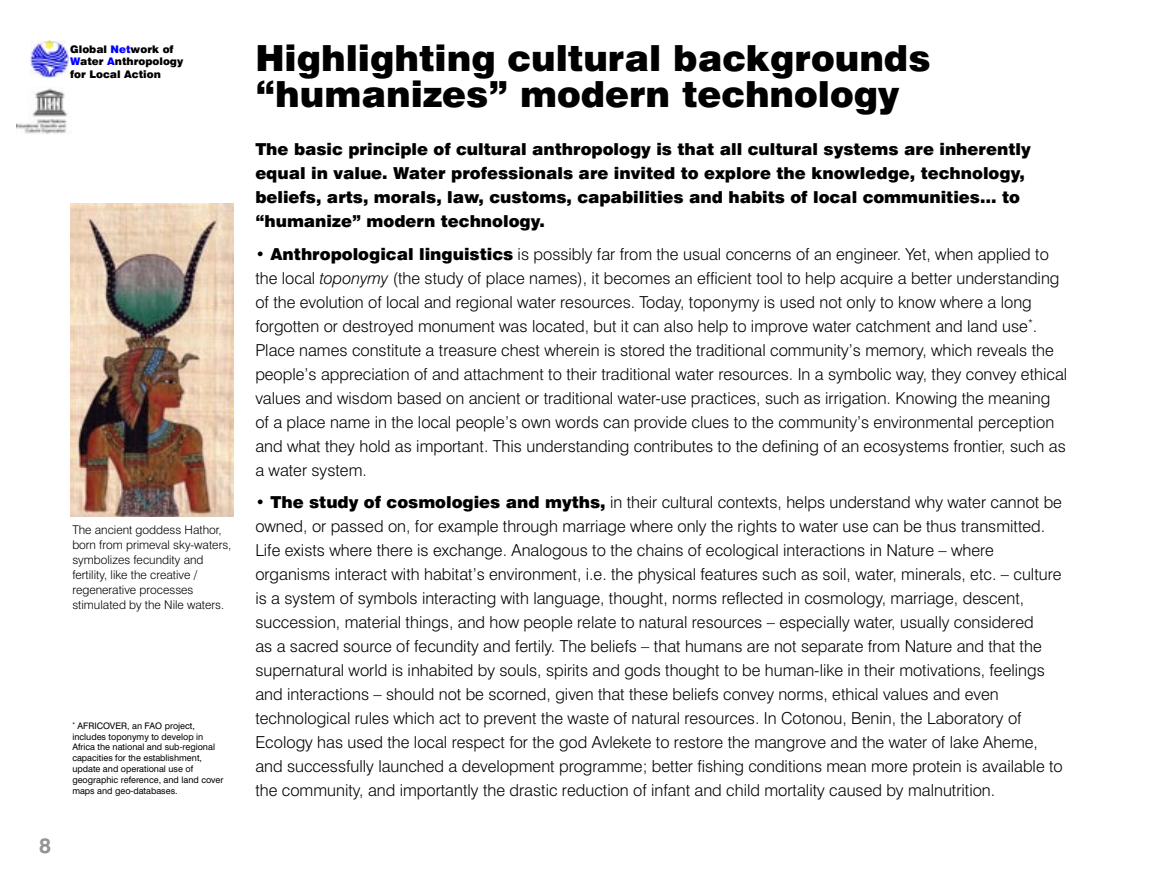
<style>
.page{position:relative;width:1149px;height:893px;background:#fff}
.page>*{position:absolute;margin:0;border:0;box-sizing:border-box;transform-origin:0 0}
.t1{font:900 36px/36px "Swiss 721 BT";color:#000}
.t2{font:21px "Swiss 721 BT Bold Rounded";color:#939393}
.t3{font:300 16.5px/24px "Swiss 721 BT";color:#000}
.t4{font:900 16.5px/24px "Swiss 721 BT";color:#000}
.t5{font:300 12px/15px "Swiss 721 BT";color:#000}
.t6{font:900 10.5px/12.6px "Swiss 721 BT";color:#000}
.t7{font:9px/10.8px "Swiss 721 BT";color:#000}
.s1{color:#00f}
.s2{font-weight:900}
.s3{font-style:italic}
</style>
<div class="page">
<img style="left:16px;top:88px;width:52px;height:46px">
<img style="left:31px;top:40px;width:37px;height:38px">
<img style="left:71px;top:203px;width:162px;height:314px">
<p class="t2" style="left:39px;top:832px;width:13px">8</p>
<p class="t6" style="left:70px;top:43px;width:114px">Global <span class="s1">Net</span>work of<br><span class="s1">W</span>ater <span class="s1">A</span>nthropology for Local Action</p>
<h1 class="t1" style="left:255px;top:40px;width:676px">Highlighting cultural backgrounds “humanizes” modern technology</h1>
<p class="t4" style="left:255px;top:137px;width:776px">The basic principle of cultural anthropology is that all cultural systems are inherently equal in value. Water professionals are invited to explore the knowledge, technology, beliefs, arts, morals, law, customs, capabilities and habits of local communities… to “humanize” modern technology.</p>
<p class="t3" style="left:255px;top:242px;width:813px"><span class="s2">• Anthropological linguistics</span> is possibly far from the usual concerns of an engineer. Yet, when applied to the local <span class="s3">toponymy</span> (the study of place names), it becomes an efficient tool to help acquire a better understanding of the evolution of local and regional water resources. Today, toponymy is used not only to know where a long forgotten or destroyed monument was located, but it can also help to improve water catchment and land use<sup>*</sup>.<br>Place names constitute a treasure chest wherein is stored the traditional community’s memory, which reveals the people’s appreciation of and attachment to their traditional water resources. In a symbolic way, they convey ethical values and wisdom based on ancient or traditional water-use practices, such as irrigation. Knowing the meaning of a place name in the local people’s own words can provide clues to the community’s environmental perception and what they hold as important. This understanding contributes to the defining of an ecosystems frontier, such as a water system.</p>
<p class="t3" style="left:255px;top:490px;width:808px"><span class="s2">• The study of cosmologies and myths,</span> in their cultural contexts, helps understand why water cannot be owned, or passed on, for example through marriage where only the rights to water use can be thus transmitted.<br>Life exists where there is exchange. Analogous to the chains of ecological interactions in Nature – where organisms interact with habitat’s environment, i.e. the physical features such as soil, water, minerals, etc. – culture is a system of symbols interacting with language, thought, norms reflected in cosmology, marriage, descent, succession, material things, and how people relate to natural resources – especially water, usually considered<br>as a sacred source of fecundity and fertily. The beliefs – that humans are not separate from Nature and that the supernatural world is inhabited by souls, spirits and gods thought to be human-like in their motivations, feelings and interactions – should not be scorned, given that these beliefs convey norms, ethical values and even technological rules which act to prevent the waste of natural resources. In Cotonou, Benin, the Laboratory of Ecology has used the local respect for the god Avlekete to restore the mangrove and the water of lake Aheme, and successfully launched a development programme; better fishing conditions mean more protein is available to the community, and importantly the drastic reduction of infant and child mortality caused by malnutrition.</p>
<p class="t5" style="left:72px;top:522px;width:160px">The ancient goddess Hathor, born from primeval sky-waters, symbolizes fecundity and fertility, like the creative / regenerative processes stimulated by the Nile waters.</p>
<p class="t7" style="left:72px;top:720px;width:153px"><sup>*</sup> AFRICOVER, an FAO project, includes toponymy to develop in<br>Africa the national and sub-regional capacities for the establishment, update and operational use of geographic reference, and land cover maps and geo-databases.</p>
</div>
